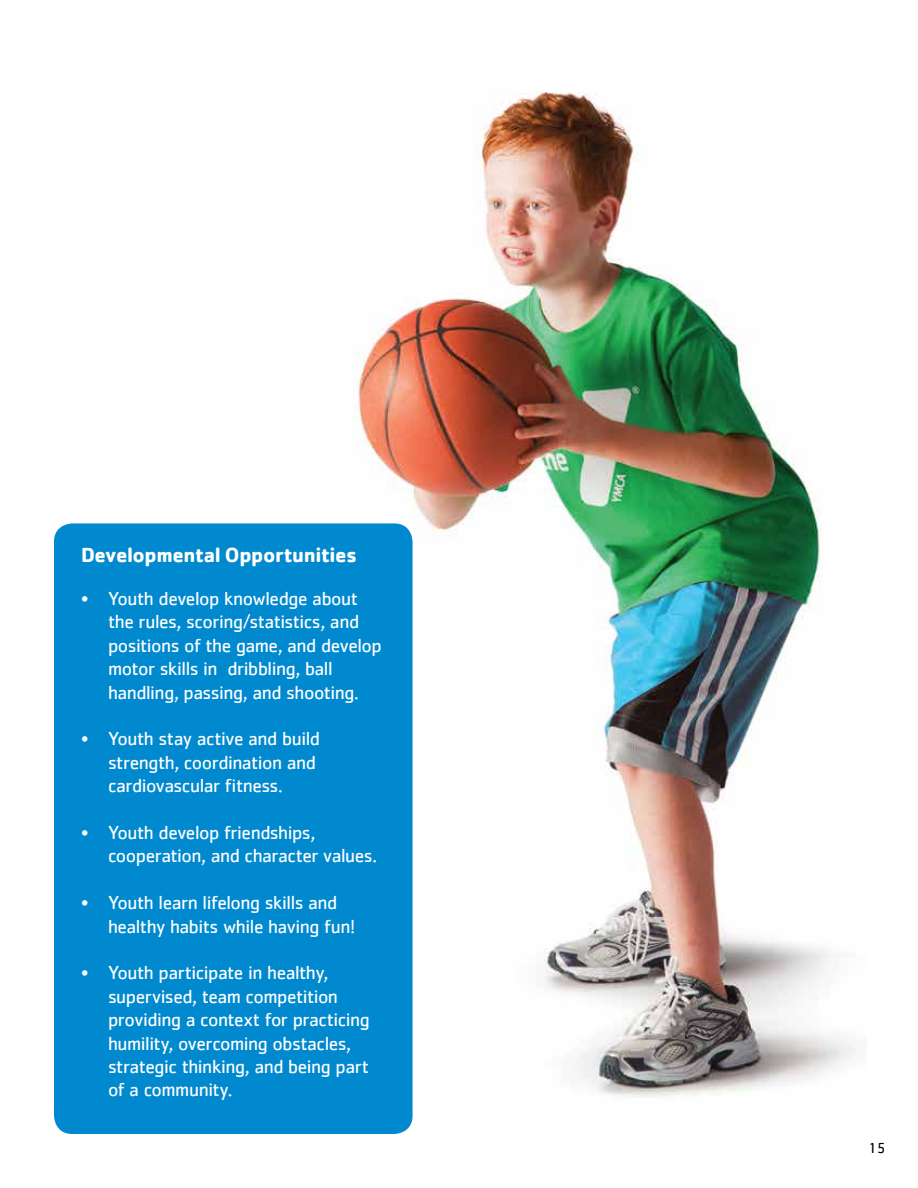
<style>
.page{position:relative;width:918px;height:1188px;background:#fff}
.page>*{position:absolute;margin:0;border:0;box-sizing:border-box;transform-origin:0 0}
.t1{font:700 21px "Cachet";letter-spacing:-.02em;color:#fff}
.t2{font:19.5px/23.4px "Cachet";letter-spacing:-.025em;color:#fff}
.t3{font:15px "Cachet";color:#000}
</style>
<div class="page">
<img style="left:353px;top:92px;width:503px;height:1040px">
<div style="left:54px;top:523px;width:359px;height:611px;background:#0089cf;border-radius:18px"></div>
<p class="t1" style="left:81px;top:541px;width:278px">Developmental Opportunities</p>
<p class="t2" style="left:108px;top:586px;width:275px;text-indent:-27px">• Youth develop knowledge about the rules, scoring/statistics, and positions of the game, and develop motor skills in dribbling, ball handling, passing, and shooting.</p>
<p class="t2" style="left:108px;top:727px;width:213px;text-indent:-27px">• Youth stay active and build strength, coordination and cardiovascular fitness.</p>
<p class="t2" style="left:108px;top:820px;width:271px;text-indent:-27px">• Youth develop friendships, cooperation, and character values.</p>
<p class="t2" style="left:108px;top:891px;width:249px;text-indent:-27px">• Youth learn lifelong skills and healthy habits while having fun!</p>
<p class="t2" style="left:108px;top:961px;width:263px;text-indent:-27px">• Youth participate in healthy, supervised, team competition providing a context for practicing humility, overcoming obstacles, strategic thinking, and being part of a community.</p>
<p class="t3" style="left:868px;top:1139px;width:19px">15</p>
</div>
